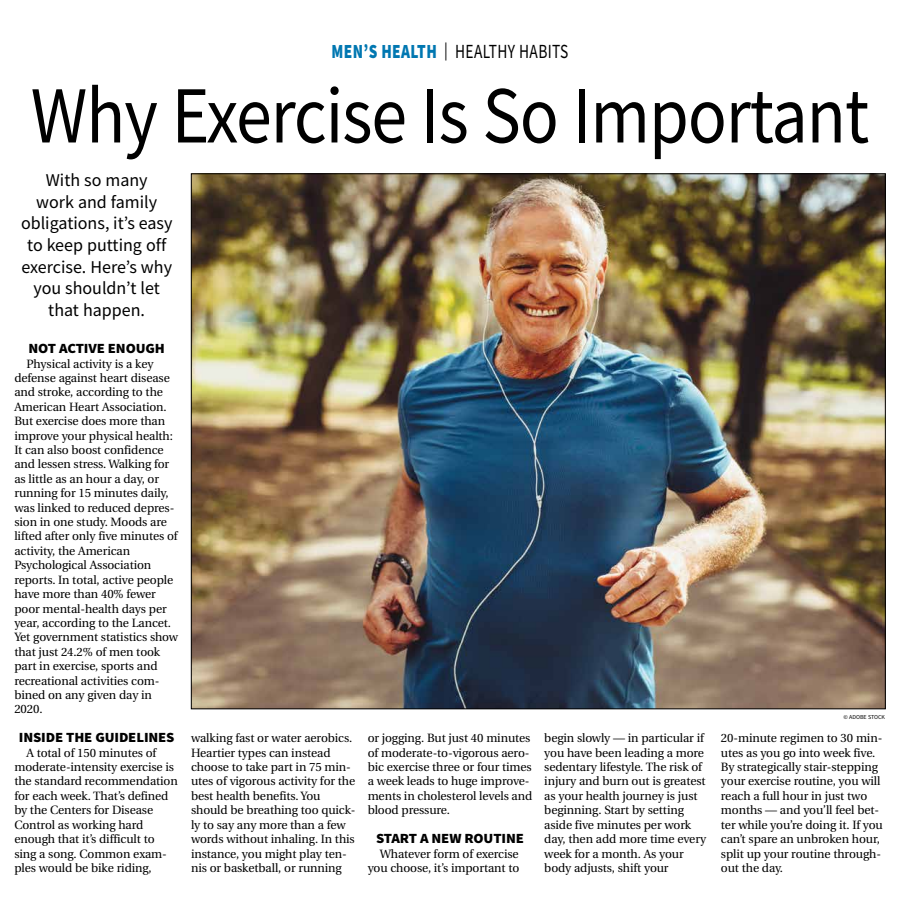
<style>
.page{position:relative;width:900px;height:908px;background:#fff}
.page>*{position:absolute;margin:0;border:0;box-sizing:border-box;transform-origin:0 0}
.t1{font:81px "Source Sans Pro";letter-spacing:-.015em;color:#000;scale:.89 1}
.t2{font:20px "Source Sans Pro";letter-spacing:.025em;color:#000;scale:.77 1}
.t3{font:18px/21.6px "Source Sans Pro";color:#000;text-align:center}
.t4{font:900 14px "Source Sans Pro";letter-spacing:-.01em;color:#000;scale:1.05 1}
.t5{font:12px/14.4px "Utopia";letter-spacing:-.01em;color:#000}
.t6{font:6px "Source Sans Pro";color:#000}
.s1{font-weight:900;color:#0077b1}
.s2{font-size:18px}
</style>
<div class="page">
<img style="left:193px;top:175px;width:691px;height:531px">
<h2 class="t2" style="left:332px;top:39px;width:309px"><span class="s1">MEN’S HEALTH</span> <span class="s2">|</span> HEALTHY HABITS</h2>
<h1 class="t1" style="left:31px;top:64px;width:944px">Why Exercise Is So Important</h1>
<h3 class="t3" style="left:21px;top:169px;width:153px">With so many<br>work and family obligations, it’s easy to keep putting off exercise. Here’s why you shouldn’t let that happen.</h3>
<p class="t4" style="left:29px;top:338px;width:131px">NOT ACTIVE ENOUGH</p>
<p class="t5" style="left:14px;top:356px;width:165px;text-indent:12px">Physical activity is a key defense against heart disease and stroke, according to the<br>American Heart Association.<br>But exercise does more than improve your physical health:<br>It can also boost confidence and lessen stress. Walking for as little as an hour a day, or running for 15 minutes daily, was linked to reduced depres&shy;sion in one study. Moods are lifted after only five minutes of activity, the American<br>Psychological Association reports. In total, active people have more than 40% fewer poor mental-health days per year, according to the Lancet.<br>Yet government statistics show that just 24.2% of men took part in exercise, sports and recreational activities com&shy;bined on any given day in<br>2020.</p>
<p class="t4" style="left:19px;top:727px;width:150px">INSIDE THE GUIDELINES</p>
<p class="t5" style="left:14px;top:745px;width:165px;text-indent:12px">A total of 150 minutes of moderate-intensity exercise is the standard recommendation for each week. That’s defined by the Centers for Disease<br>Control as working hard enough that it’s difficult to sing a song. Common exam&shy;ples would be bike riding,</p>
<p class="t5" style="left:191px;top:731px;width:166px">walking fast or water aerobics.<br>Heartier types can instead choose to take part in 75 min&shy;utes of vigorous activity for the best health benefits. You should be breathing too quick&shy;ly to say any more than a few words without inhaling. In this instance, you might play ten&shy;nis or basketball, or running</p>
<p class="t5" style="left:368px;top:731px;width:166px">or jogging. But just 40 minutes of moderate-to-vigorous aero&shy;bic exercise three or four times a week leads to huge improve&shy;ments in cholesterol levels and blood pressure.</p>
<p class="t4" style="left:376px;top:828px;width:142px">START A NEW ROUTINE</p>
<p class="t5" style="left:368px;top:846px;width:153px;text-align:right">Whatever form of exercise you choose, it’s important to</p>
<p class="t6" style="left:844px;top:713px;width:43px">© ADOBE STOCK</p>
<p class="t5" style="left:544px;top:731px;width:163px">begin slowly — in particular if you have been leading a more sedentary lifestyle. The risk of injury and burn out is greatest as your health journey is just beginning. Start by setting aside five minutes per work day, then add more time every week for a month. As your body adjusts, shift your</p>
<p class="t5" style="left:721px;top:731px;width:163px">20-minute regimen to 30 min&shy;utes as you go into week five.<br>By strategically stair-stepping your exercise routine, you will reach a full hour in just two months — and you’ll feel bet&shy;ter while you’re doing it. If you can’t spare an unbroken hour, split up your routine through&shy;out the day.</p>
</div>
